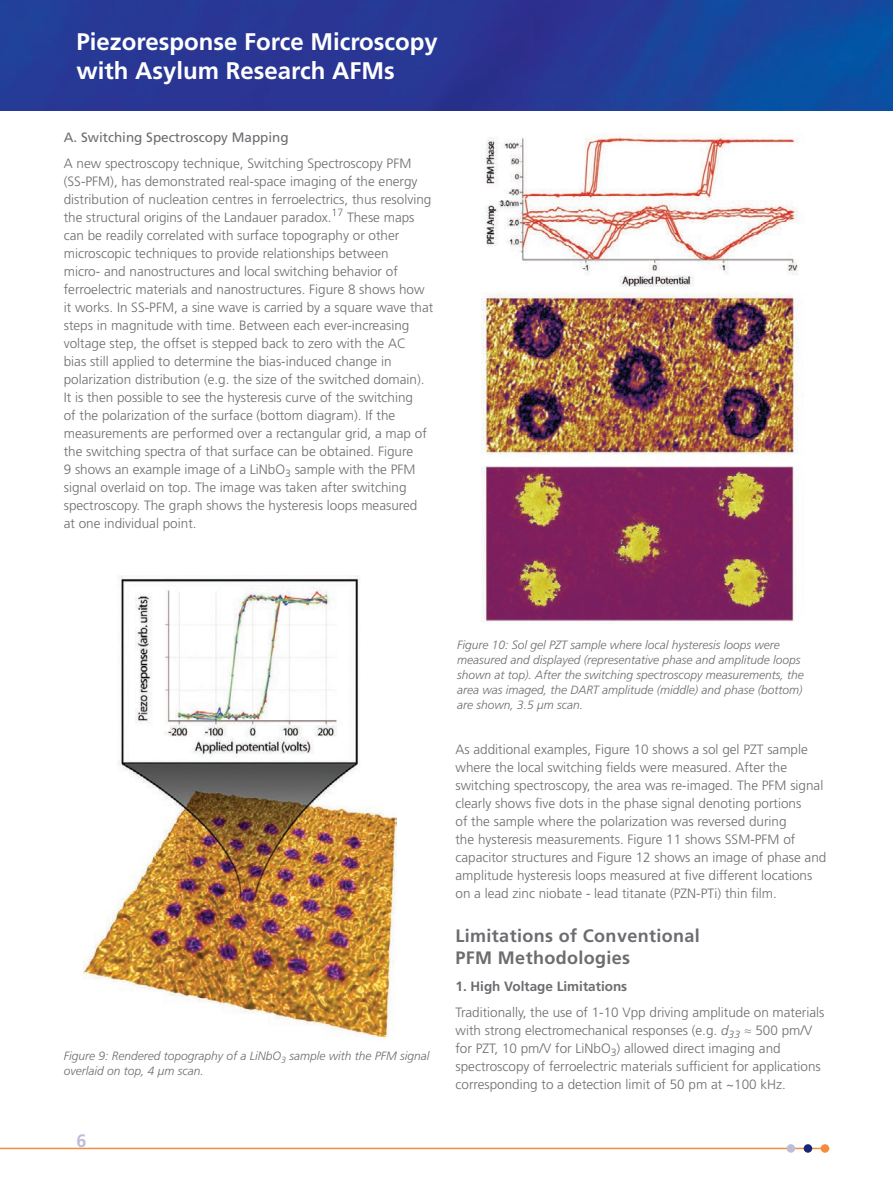
<style>
.page{position:relative;width:893px;height:1191px;background:#fff}
.page>*{position:absolute;margin:0;border:0;box-sizing:border-box;transform-origin:0 0}
.t1{font:700 24px/28.8px "Frutiger LT Std";color:#fff}
.t2{font:700 18px/22.5px "Frutiger LT Std";letter-spacing:.02em;color:#6c6d70}
.t3{font:700 18px "Frutiger LT Std";color:#bdbdd8}
.t4{font:300 13.5px/18px "Frutiger LT Std";color:#6c6d70}
.t5{font:13.5px "Frutiger LT Std";color:#6c6d70}
.t6{font:700 13.5px "Frutiger LT Std";color:#6c6d70}
.t7{font:italic 300 12px/15px "Frutiger LT Std";color:#6c6d70}
.s1{font-style:italic}
</style>
<div class="page">
<img style="left:0;top:0;width:893px;height:111px">
<hr style="left:0;top:1147px;width:829px;height:2px;background:#f58b3c">
<div style="left:821px;top:1144px;width:8px;height:8px;background:#f58b3c;border-radius:50%"></div>
<div style="left:804px;top:1144px;width:8px;height:8px;background:#192575;border-radius:50%"></div>
<div style="left:787px;top:1144px;width:8px;height:8px;background:#bdbdd8;border-radius:50%"></div>
<img style="left:84px;top:575px;width:312px;height:463px">
<img style="left:482px;top:134px;width:316px;height:488px">
<h1 class="t1" style="left:77px;top:27px;width:363px">Piezoresponse Force Microscopy with Asylum Research AFMs</h1>
<p class="t5" style="left:64px;top:129px;width:226px">A. Switching Spectroscopy Mapping</p>
<p class="t4" style="left:64px;top:155px;width:371px">A new spectroscopy technique, Switching Spectroscopy PFM (SS-PFM), has demonstrated real-space imaging of the energy distribution of nucleation centres in ferroelectrics, thus resolving the structural origins of the Landauer paradox.<sup>17</sup> These maps can be readily correlated with surface topography or other microscopic techniques to provide relationships between<br>micro- and nanostructures and local switching behavior of ferroelectric materials and nanostructures. Figure 8 shows how it works. In SS-PFM, a sine wave is carried by a square wave that steps in magnitude with time. Between each ever-increasing voltage step, the offset is stepped back to zero with the AC<br>bias still applied to determine the bias-induced change in polarization distribution (e.g. the size of the switched domain).<br>It is then possible to see the hysteresis curve of the switching<br>of the polarization of the surface (bottom diagram). If the measurements are performed over a rectangular grid, a map of the switching spectra of that surface can be obtained. Figure<br>9 shows an example image of a LiNbO<sub>3</sub> sample with the PFM signal overlaid on top. The image was taken after switching spectroscopy. The graph shows the hysteresis loops measured<br>at one individual point.</p>
<p class="t7" style="left:64px;top:1048px;width:367px">Figure 9: Rendered topography of a LiNbO<sub>3</sub> sample with the PFM signal overlaid on top, 4 µm scan.</p>
<h2 class="t3" style="left:76px;top:1130px;width:12px">6</h2>
<p class="t7" style="left:457px;top:637px;width:348px">Figure 10: Sol gel PZT sample where local hysteresis loops were measured and displayed (representative phase and amplitude loops shown at top). After the switching spectroscopy measurements, the area was imaged, the DART amplitude (middle) and phase (bottom) are shown, 3.5 µm scan.</p>
<p class="t4" style="left:455px;top:740px;width:372px">As additional examples, Figure 10 shows a sol gel PZT sample where the local switching fields were measured. After the switching spectroscopy, the area was re-imaged. The PFM signal clearly shows five dots in the phase signal denoting portions<br>of the sample where the polarization was reversed during<br>the hysteresis measurements. Figure 11 shows SSM-PFM of capacitor structures and Figure 12 shows an image of phase and amplitude hysteresis loops measured at five different locations on a lead zinc niobate - lead titanate (PZN-PTi) thin film.</p>
<h2 class="t2" style="left:455px;top:924px;width:246px">Limitations of Conventional<br>PFM Methodologies</h2>
<p class="t6" style="left:455px;top:978px;width:173px">1. High Voltage Limitations</p>
<p class="t4" style="left:455px;top:1003px;width:370px">Traditionally, the use of 1-10 Vpp driving amplitude on materials with strong electromechanical responses (e.g. <span class="s1">d</span><sub>33</sub> ≈ 500 pm/V for PZT, 10 pm/V for LiNbO<sub>3</sub>) allowed direct imaging and spectroscopy of ferroelectric materials sufficient for applications corresponding to a detection limit of 50 pm at ~100 kHz.</p>
</div>
